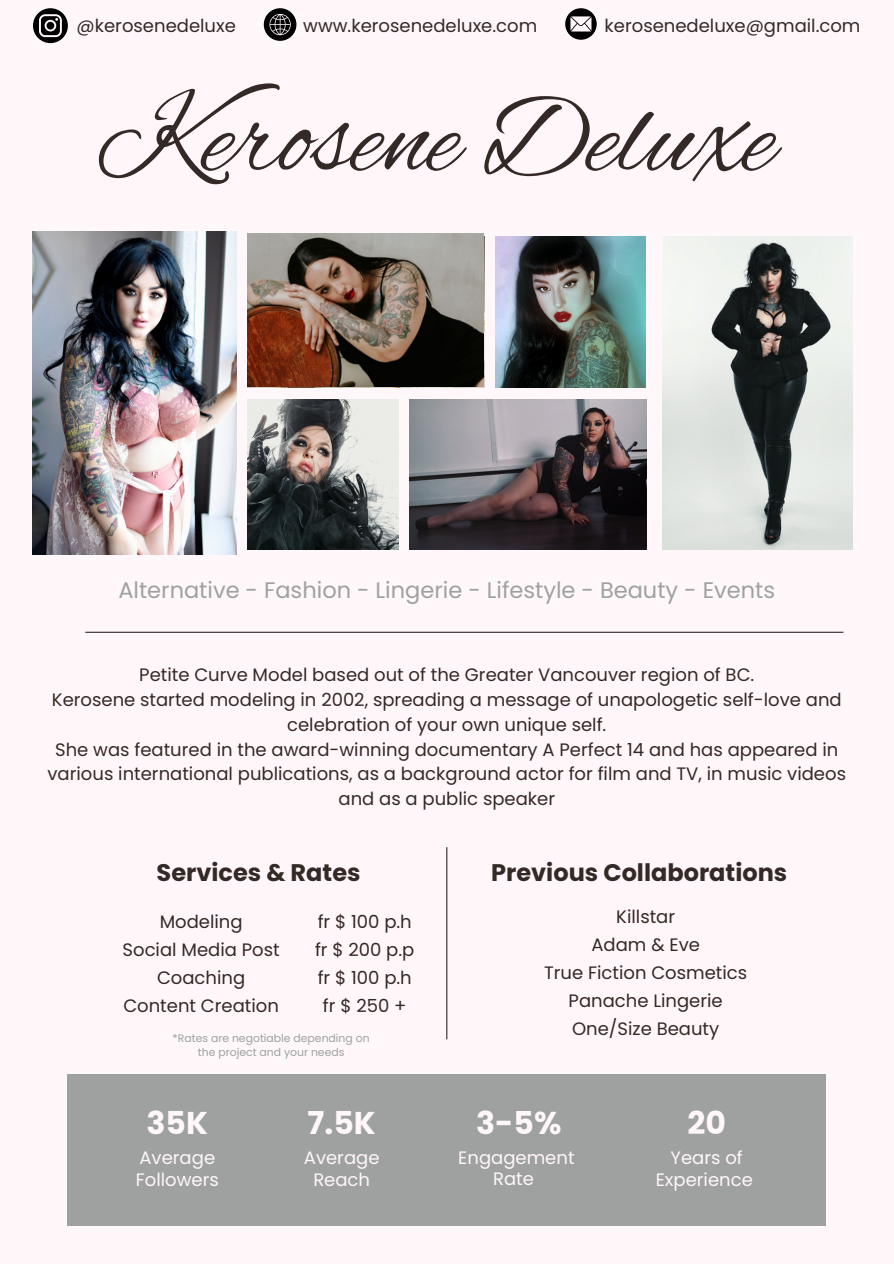
<style>
.page{position:relative;width:894px;height:1264px;background:#fff}
.page>*{position:absolute;margin:0;border:0;box-sizing:border-box;transform-origin:0 0}
.t1{font:115.5px "Alex Brush";color:#332927}
.t2{font:700 31.5px "Poppins";color:#fff7f9}
.t3{font:700 24px "Poppins";color:#332927}
.t4{font:22.5px "Poppins";color:#9fa1a0}
.t5{font:18px/28.2px "Poppins";color:#332927;text-align:center}
.t6{font:18px "Poppins";color:#fff7f9}
.t7{font:10.8px/13.5px "Poppins";color:#9fa1a0;text-align:center}
</style>
<div class="page">
<div style="left:0;top:0;width:893px;height:1263px;background:#fff7f9"></div>
<img style="left:248px;top:399px;width:150px;height:150px">
<img style="left:495px;top:236px;width:150px;height:151px">
<img style="left:409px;top:399px;width:237px;height:151px">
<img style="left:662px;top:236px;width:190px;height:313px">
<div style="left:68px;top:1074px;width:757px;height:151px;background:#9fa1a0"></div>
<hr style="left:446px;top:847px;width:1px;height:192px;background:#332927">
<hr style="left:85px;top:631px;width:758px;height:2px;background:#332927">
<img style="left:33px;top:231px;width:204px;height:323px">
<img style="left:247px;top:233px;width:237px;height:153px">
<svg style="left:565px;top:8px;width:31px;height:32px"></svg>
<svg style="left:264px;top:8px;width:32px;height:33px"></svg>
<svg style="left:33px;top:8px;width:35px;height:35px"></svg>
<p class="t5" style="left:77px;top:11px;width:161px">@kerosenedeluxe</p>
<p class="t5" style="left:303px;top:11px;width:235px">www.kerosenedeluxe.com</p>
<p class="t5" style="left:604px;top:11px;width:257px">kerosenedeluxe@gmail.com</p>
<p class="t1" style="left:96px;top:74px;width:680px">Kerosene Deluxe</p>
<p class="t4" style="left:118px;top:574px;width:658px">Alternative - Fashion - Lingerie - Lifestyle - Beauty - Events</p>
<p class="t5" style="left:48px;top:662px;width:799px;line-height:24.8px">Petite Curve Model based out of the Greater Vancouver region of BC.<br>Kerosene started modeling in 2002, spreading a message of unapologetic self-love and celebration of your own unique self.<br>She was featured in the award-winning documentary A Perfect 14 and has appeared in various international publications, as a background actor for film and TV, in music videos and as a public speaker</p>
<p class="t3" style="left:157px;top:856px;width:205px">Services &amp; Rates</p>
<p class="t5" style="left:122px;top:907px;width:158px">Modeling<br>Social Media Post<br>Coaching<br>Content Creation</p>
<p class="t5" style="left:315px;top:907px;width:101px">fr $ 100 p.h fr $ 200 p.p fr $ 100 p.h fr $ 250 +</p>
<h5 class="t7" style="left:172px;top:1031px;width:198px">*Rates are negotiable depending on the project and your needs</h5>
<p class="t3" style="left:491px;top:856px;width:297px">Previous Collaborations</p>
<h5 class="t5" style="left:544px;top:902px;width:205px">Killstar<br>Adam &amp; Eve<br>True Fiction Cosmetics</h5>
<p class="t5" style="left:568px;top:986px;width:156px">Panache Lingerie</p>
<h5 class="t5" style="left:572px;top:1014px;width:149px">One/Size Beauty</h5>
<p class="t2" style="left:146px;top:1100px;width:63px">35K</p>
<h5 class="t2" style="left:307px;top:1100px;width:70px">7.5K</h5>
<p class="t2" style="left:476px;top:1100px;width:87px">3-5%</p>
<h3 class="t2" style="left:687px;top:1100px;width:40px">20</h3>
<p class="t6" style="left:139px;top:1144px;width:77px">Average</p>
<p class="t6" style="left:136px;top:1167px;width:84px">Followers</p>
<h4 class="t6" style="left:304px;top:1144px;width:77px">Average</h4>
<h5 class="t6" style="left:313px;top:1167px;width:58px">Reach</h5>
<h3 class="t6" style="left:458px;top:1144px;width:118px">Engagement</h3>
<p class="t6" style="left:670px;top:1144px;width:74px">Years of</p>
<h5 class="t6" style="left:655px;top:1167px;width:99px">Experience</h5>
<h5 class="t6" style="left:493px;top:1166px;width:42px">Rate</h5>
</div>
